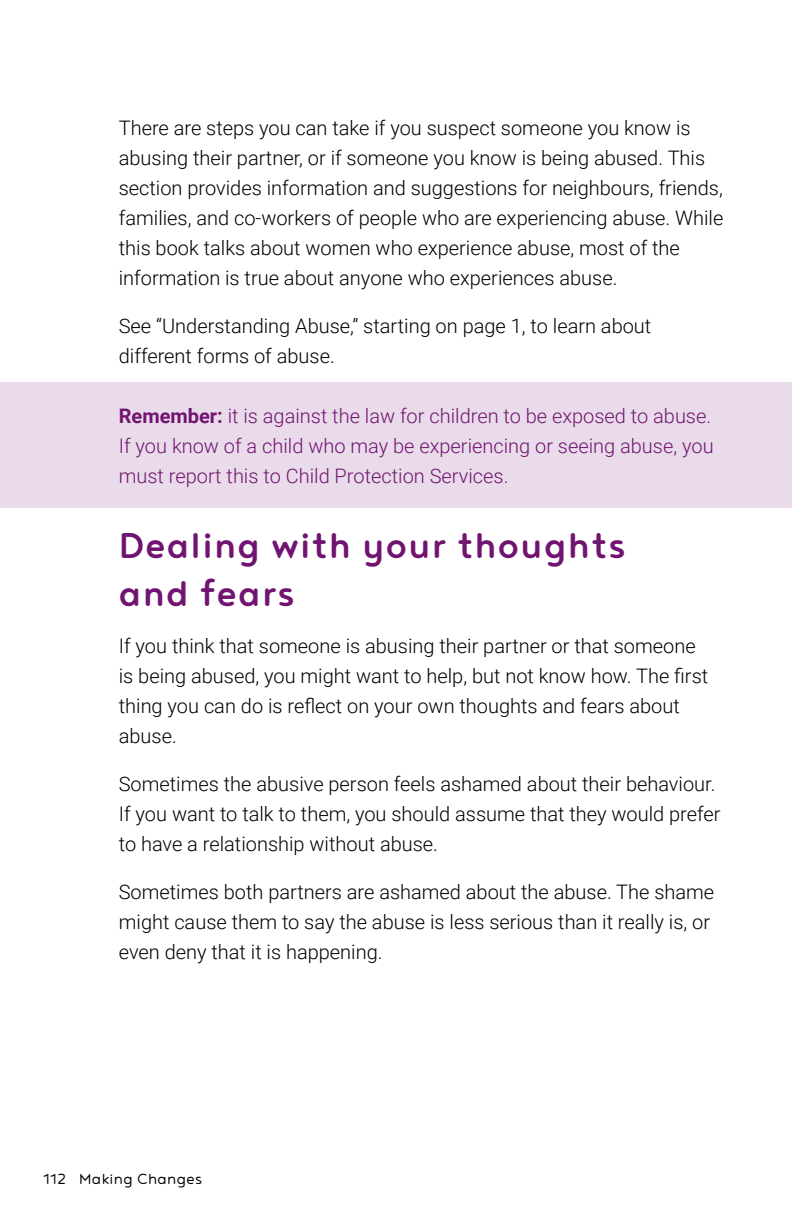
<style>
.page{position:relative;width:792px;height:1224px;background:#fff}
.page>*{position:absolute;margin:0;border:0;box-sizing:border-box;transform-origin:0 0}
.t1{font:44px/48px "Noyh R";letter-spacing:.03em;color:#711471}
.t2{font:300 20px/30px "Roboto";color:#000}
.t3{font:300 20px/30px "Roboto";color:#711471}
.t4{font:18px "Noyh R Light";letter-spacing:.02em;color:#000}
.s1{font-weight:700}
</style>
<div class="page">
<div style="left:0;top:382px;width:792px;height:126px;background:#e9dbe9"></div>
<p class="t2" style="left:119px;top:112px;width:606px">There are steps you can take if you suspect someone you know is abusing their partner, or if someone you know is being abused. This section provides information and suggestions for neighbours, friends, families, and co-workers of people who are experiencing abuse. While this book talks about women who experience abuse, most of the information is true about anyone who experiences abuse.</p>
<p class="t2" style="left:119px;top:310px;width:534px">See “Understanding Abuse,” starting on page 1, to learn about different forms of abuse.</p>
<p class="t3" style="left:119px;top:400px;width:596px"><span class="s1">Remember:</span> it is against the law for children to be exposed to abuse.<br>If you know of a child who may be experiencing or seeing abuse, you must report this to Child Protection Services.</p>
<h1 class="t1" style="left:119px;top:520px;width:509px">Dealing with your thoughts and fears</h1>
<p class="t2" style="left:119px;top:630px;width:591px">If you think that someone is abusing their partner or that someone is being abused, you might want to help, but not know how. The first thing you can do is reflect on your own thoughts and fears about abuse.</p>
<p class="t2" style="left:119px;top:768px;width:603px">Sometimes the abusive person feels ashamed about their behaviour.<br>If you want to talk to them, you should assume that they would prefer to have a relationship without abuse.</p>
<p class="t2" style="left:119px;top:876px;width:597px">Sometimes both partners are ashamed about the abuse. The shame might cause them to say the abuse is less serious than it really is, or even deny that it is happening.</p>
<p class="t4" style="left:43px;top:1169px;width:161px">112 Making Changes</p>
</div>
